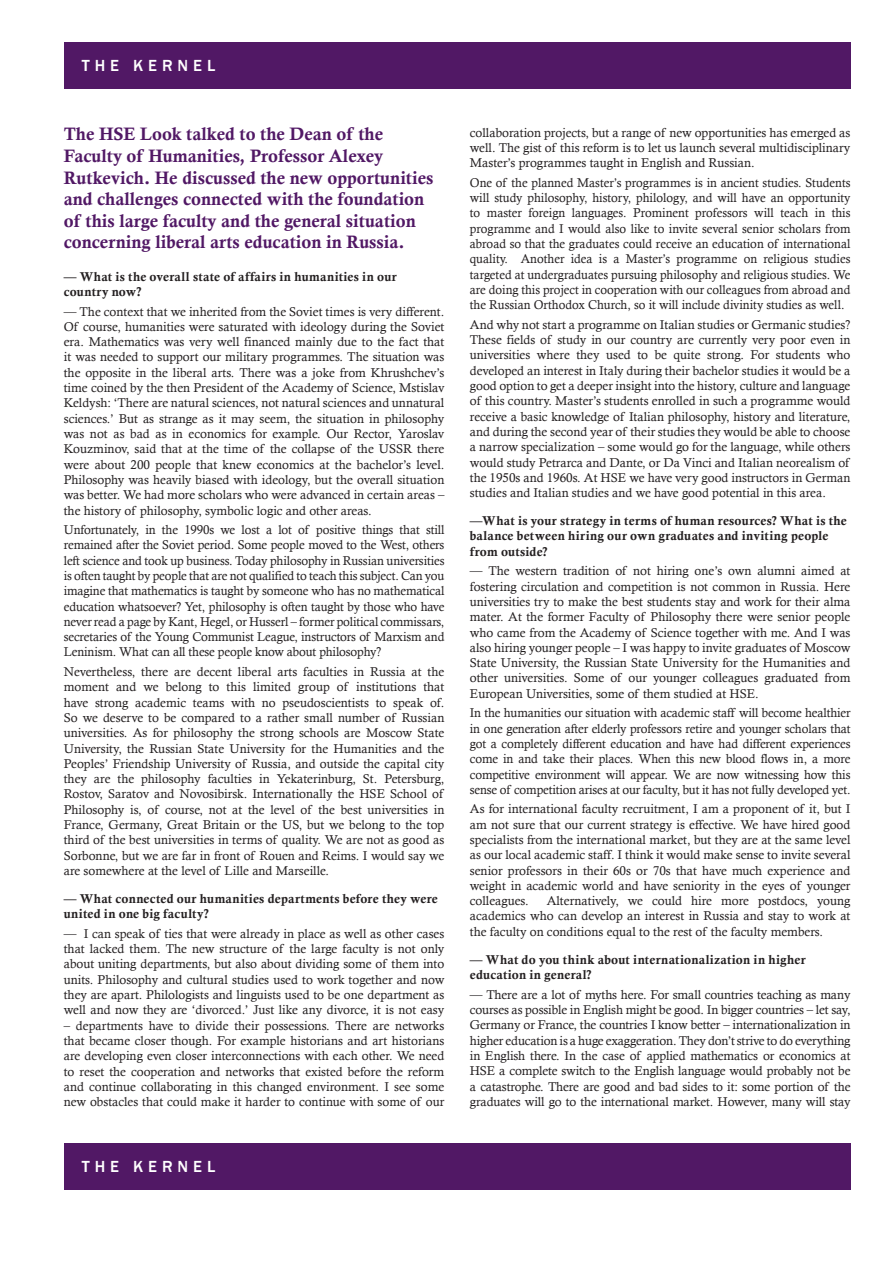
<style>
.page{position:relative;width:893px;height:1263px;background:#fff}
.page>*{position:absolute;margin:0;border:0;box-sizing:border-box;transform-origin:0 0}
.подзаголовок{font:18px/21.6px "Calis MT Bol";color:#511865}
.t1{font:500 16.5px "Franklin Gothic";letter-spacing:.3em;color:#fff}
.текст{font:12.75px/15.3px "Calisto";color:#231f20;text-align:justify}
.подподзаголовок{font:12.75px/15.3px "Calis MT Bol";letter-spacing:.02em;color:#231f20}
</style>
<div class="page">
<div style="left:64px;top:43px;width:786px;height:46px;background:#511865"></div>
<div style="left:64px;top:1143px;width:786px;height:46px;background:#511865"></div>
<p class="t1" style="left:82px;top:56px;width:135px">THE KERNEL</p>
<p class="подзаголовок" style="left:64px;top:123px;width:371px">The HSE Look talked to the Dean of the Faculty of Humanities, Professor Alexey Rutkevich. He discussed the new opportunities and challenges connected with the foundation of this large faculty and the general situation concerning liberal arts education in Russia.</p>
<p class="подподзаголовок" style="left:64px;top:269px;width:334px">— What is the overall state of affairs in humanities in our country now?</p>
<p class="текст" style="left:64px;top:303px;width:382px">— The context that we inherited from the Soviet times is very different.<br>Of course, humanities were saturated with ideology during the Soviet era. Mathematics was very well financed mainly due to the fact that it was needed to support our military programmes. The situation was the opposite in the liberal arts. There was a joke from Khrushchev’s time coined by the then President of the Academy of Science, Mstislav Keldysh: ‘There are natural sciences, not natural sciences and unnatural sciences.’ But as strange as it may seem, the situation in philosophy was not as bad as in economics for example. Our Rector, Yaroslav Kouzminov, said that at the time of the collapse of the USSR there were about 200 people that knew economics at the bachelor’s level.<br>Philosophy was heavily biased with ideology, but the overall situation was better. We had more scholars who were advanced in certain areas – the history of philosophy, symbolic logic and other areas.</p>
<p class="текст" style="left:64px;top:522px;width:382px">Unfortunately, in the 1990s we lost a lot of positive things that still remained after the Soviet period. Some people moved to the West, others left science and took up business. Today philosophy in Russian universities is often taught by people that are not qualified to teach this subject. Can you imagine that mathematics is taught by someone who has no mathematical education whatsoever? Yet, philosophy is often taught by those who have never read a page by Kant, Hegel, or Husserl – former political commissars, secretaries of the Young Communist League, instructors of Marxism and Leninism. What can all these people know about philosophy?</p>
<p class="текст" style="left:64px;top:664px;width:382px">Nevertheless, there are decent liberal arts faculties in Russia at the moment and we belong to this limited group of institutions that have strong academic teams with no pseudoscientists to speak of.<br>So we deserve to be compared to a rather small number of Russian universities. As for philosophy the strong schools are Moscow State University, the Russian State University for the Humanities and the Peoples’ Friendship University of Russia, and outside the capital city they are the philosophy faculties in Yekaterinburg, St. Petersburg, Rostov, Saratov and Novosibirsk. Internationally the HSE School of Philosophy is, of course, not at the level of the best universities in France, Germany, Great Britain or the US, but we belong to the top third of the best universities in terms of quality. We are not as good as Sorbonne, but we are far in front of Rouen and Reims. I would say we are somewhere at the level of Lille and Marseille.</p>
<p class="подподзаголовок" style="left:64px;top:891px;width:376px">— What connected our humanities departments before they were united in one big faculty?</p>
<p class="текст" style="left:64px;top:926px;width:382px">— I can speak of ties that were already in place as well as other cases that lacked them. The new structure of the large faculty is not only about uniting departments, but also about dividing some of them into units. Philosophy and cultural studies used to work together and now they are apart. Philologists and linguists used to be one department as well and now they are ‘divorced.’ Just like any divorce, it is not easy</p>
<p class="текст" style="left:64px;top:1017px;width:382px">– departments have to divide their possessions. There are networks that became closer though. For example historians and art historians are developing even closer interconnections with each other. We need to reset the cooperation and networks that existed before the reform and continue collaborating in this changed environment. I see some new obstacles that could make it harder to continue with some of our</p>
<p class="t1" style="left:82px;top:1157px;width:135px">THE KERNEL</p>
<p class="текст" style="left:470px;top:125px;width:382px">collaboration projects, but a range of new opportunities has emerged as well. The gist of this reform is to let us launch several multidisciplinary Master’s programmes taught in English and Russian.</p>
<p class="текст" style="left:470px;top:175px;width:382px">One of the planned Master’s programmes is in ancient studies. Students will study philosophy, history, philology, and will have an opportunity to master foreign languages. Prominent professors will teach in this programme and I would also like to invite several senior scholars from abroad so that the graduates could receive an education of international quality. Another idea is a Master’s programme on religious studies targeted at undergraduates pursuing philosophy and religious studies. We are doing this project in cooperation with our colleagues from abroad and the Russian Orthodox Church, so it will include divinity studies as well.</p>
<p class="текст" style="left:470px;top:317px;width:382px">And why not start a programme on Italian studies or Germanic studies?<br>These fields of study in our country are currently very poor even in universities where they used to be quite strong. For students who developed an interest in Italy during their bachelor studies it would be a good option to get a deeper insight into the history, culture and language of this country. Master’s students enrolled in such a programme would receive a basic knowledge of Italian philosophy, history and literature, and during the second year of their studies they would be able to choose a narrow specialization – some would go for the language, while others would study Petrarca and Dante, or Da Vinci and Italian neorealism of the 1950s and 1960s. At HSE we have very good instructors in German studies and Italian studies and we have good potential in this area.</p>
<p class="подподзаголовок" style="left:470px;top:513px;width:378px">—What is your strategy in terms of human resources? What is the balance between hiring our own graduates and inviting people from outside?</p>
<p class="текст" style="left:470px;top:563px;width:382px">— The western tradition of not hiring one’s own alumni aimed at fostering circulation and competition is not common in Russia. Here universities try to make the best students stay and work for their alma mater. At the former Faculty of Philosophy there were senior people who came from the Academy of Science together with me. And I was also hiring younger people – I was happy to invite graduates of Moscow State University, the Russian State University for the Humanities and other universities. Some of our younger colleagues graduated from European Universities, some of them studied at HSE.</p>
<p class="текст" style="left:470px;top:705px;width:382px">In the humanities our situation with academic staff will become healthier in one generation after elderly professors retire and younger scholars that got a completely different education and have had different experiences come in and take their places. When this new blood flows in, a more competitive environment will appear. We are now witnessing how this sense of competition arises at our faculty, but it has not fully developed yet.</p>
<p class="текст" style="left:470px;top:801px;width:382px">As for international faculty recruitment, I am a proponent of it, but I am not sure that our current strategy is effective. We have hired good specialists from the international market, but they are at the same level as our local academic staff. I think it would make sense to invite several senior professors in their 60s or 70s that have much experience and weight in academic world and have seniority in the eyes of younger colleagues.</p>
<p class="текст" style="left:470px;top:893px;width:382px;text-indent:77px">Alternatively, we could hire more postdocs, young academics who can develop an interest in Russia and stay to work at the faculty on conditions equal to the rest of the faculty members.</p>
<p class="подподзаголовок" style="left:470px;top:952px;width:337px">— What do you think about internationalization in higher education in general?</p>
<p class="текст" style="left:470px;top:986px;width:382px">— There are a lot of myths here. For small countries teaching as many courses as possible in English might be good. In bigger countries – let say, Germany or France, the countries I know better – internationalization in higher education is a huge exaggeration. They don’t strive to do everything in English there. In the case of applied mathematics or economics at HSE a complete switch to the English language would probably not be a catastrophe. There are good and bad sides to it: some portion of the graduates will go to the international market. However, many will stay</p>
</div>
